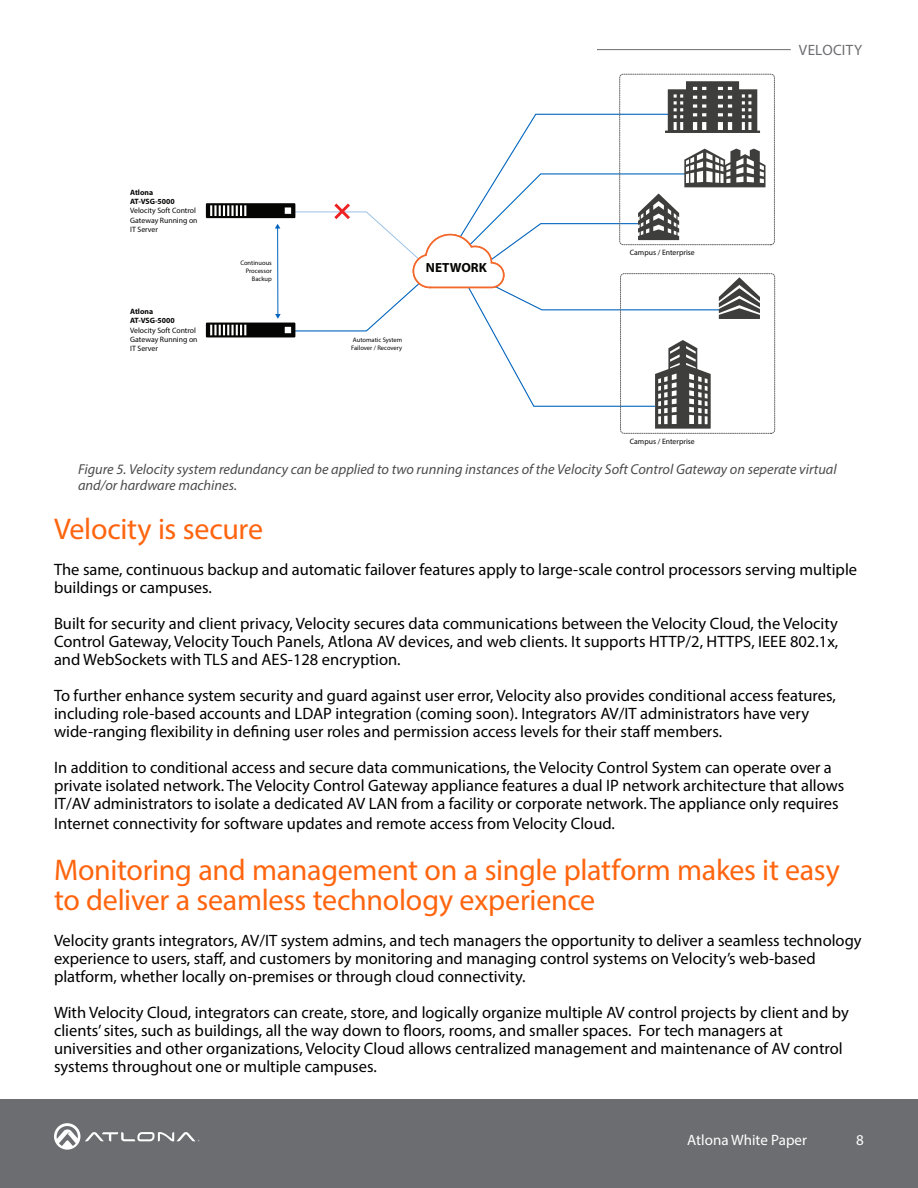
<style>
.page{position:relative;width:918px;height:1188px;background:#fff}
.page>*{position:absolute;margin:0;border:0;box-sizing:border-box;transform-origin:0 0}
.t1{font:30px/30px "Myriad Pro";letter-spacing:-.01em;color:#ff650f}
.t2{font:16.5px/18px "Myriad Pro";color:#000}
.t3{font:15px "Myriad Pro";color:#fff}
.t4{font:15px "Myriad Pro";letter-spacing:.025em;color:#6c6d70}
.t5{font:italic 14.4px/15.8px "Myriad Pro";color:#4d4d4d}
.t6{font:700 13.2px "Myriad Pro";color:#050504}
.t7{font:7.8px/9.3px "Myriad Pro";color:#050504}
.t8{font:6.45px/7.8px "Myriad Pro";color:#050504;text-align:right}
.s1{font-weight:700}
</style>
<div class="page">
<div style="left:0;top:1100px;width:918px;height:88px;background:#6c6d70"></div>
<svg style="left:54px;top:1123px;width:145px;height:27px"></svg>
<hr style="left:597px;top:49px;width:194px;height:1px;background:#6c6d70">
<div style="left:619px;top:74px;width:156px;height:171px;border:1px dashed #676666;border-radius:4px"></div>
<div style="left:620px;top:273px;width:155px;height:161px;border:1px dashed #676666;border-radius:4px"></div>
<svg style="left:206px;top:81px;width:559px;height:348px"></svg>
<p class="t7" style="left:130px;top:187px;width:69px"><span class="s1">Atlona<br>AT-VSG-5000<br></span>Velocity Soft Control<br>Gateway Running on<br>IT Server</p>
<p class="t7" style="left:130px;top:307px;width:69px"><span class="s1">Atlona<br>AT-VSG-5000<br></span>Velocity Soft Control<br>Gateway Running on<br>IT Server</p>
<p class="t8" style="left:240px;top:259px;width:33px">Continuous<br>Processor<br>Backup</p>
<p class="t6" style="left:426px;top:259px;width:63px">NETWORK</p>
<p class="t8" style="left:351px;top:336px;width:52px;text-align:left">Automatic System<br>Failover / Recovery</p>
<p class="t7" style="left:630px;top:248px;width:66px">Campus / Enterprise</p>
<p class="t7" style="left:630px;top:436px;width:66px">Campus / Enterprise</p>
<p class="t4" style="left:799px;top:41px;width:65px">VELOCITY</p>
<p class="t5" style="left:78px;top:461px;width:760px">Figure 5. Velocity system redundancy can be applied to two running instances of the Velocity Soft Control Gateway on seperate virtual and/or hardware machines.</p>
<p class="t1" style="left:54px;top:513px;width:211px">Velocity is secure</p>
<p class="t2" style="left:54px;top:560px;width:805px">The same, continuous backup and automatic failover features apply to large-scale control processors serving multiple buildings or campuses.</p>
<p class="t2" style="left:54px;top:614px;width:786px;text-align:justify">Built for security and client privacy, Velocity secures data communications between the Velocity Cloud, the Velocity Control Gateway, Velocity Touch Panels, Atlona AV devices, and web clients. It supports HTTP/2, HTTPS, IEEE 802.1x, and WebSockets with TLS and AES-128 encryption.</p>
<p class="t2" style="left:54px;top:686px;width:783px">To further enhance system security and guard against user error, Velocity also provides conditional access features, including role-based accounts and LDAP integration (coming soon). Integrators AV/IT administrators have very wide-ranging flexibility in defining user roles and permission access levels for their staff members.</p>
<p class="t2" style="left:54px;top:758px;width:792px">In addition to conditional access and secure data communications, the Velocity Control System can operate over a private isolated network. The Velocity Control Gateway appliance features a dual IP network architecture that allows<br>IT/AV administrators to isolate a dedicated AV LAN from a facility or corporate network. The appliance only requires</p>
<p class="t2" style="left:54px;top:814px;width:563px">Internet connectivity for software updates and remote access from Velocity Cloud.</p>
<p class="t1" style="left:54px;top:854px;width:788px">Monitoring and management on a single platform makes it easy to deliver a seamless technology experience</p>
<p class="t2" style="left:54px;top:931px;width:809px">Velocity grants integrators, AV/IT system admins, and tech managers the opportunity to deliver a seamless technology experience to users, staff, and customers by monitoring and managing control systems on Velocity’s web-based platform, whether locally on-premises or through cloud connectivity.</p>
<p class="t2" style="left:54px;top:1003px;width:796px">With Velocity Cloud, integrators can create, store, and logically organize multiple AV control projects by client and by clients’ sites, such as buildings, all the way down to floors, rooms, and smaller spaces. For tech managers at universities and other organizations, Velocity Cloud allows centralized management and maintenance of AV control systems throughout one or multiple campuses.</p>
<p class="t3" style="left:687px;top:1131px;width:121px">Atlona White Paper</p>
<p class="t3" style="left:856px;top:1131px;width:9px">8</p>
</div>
